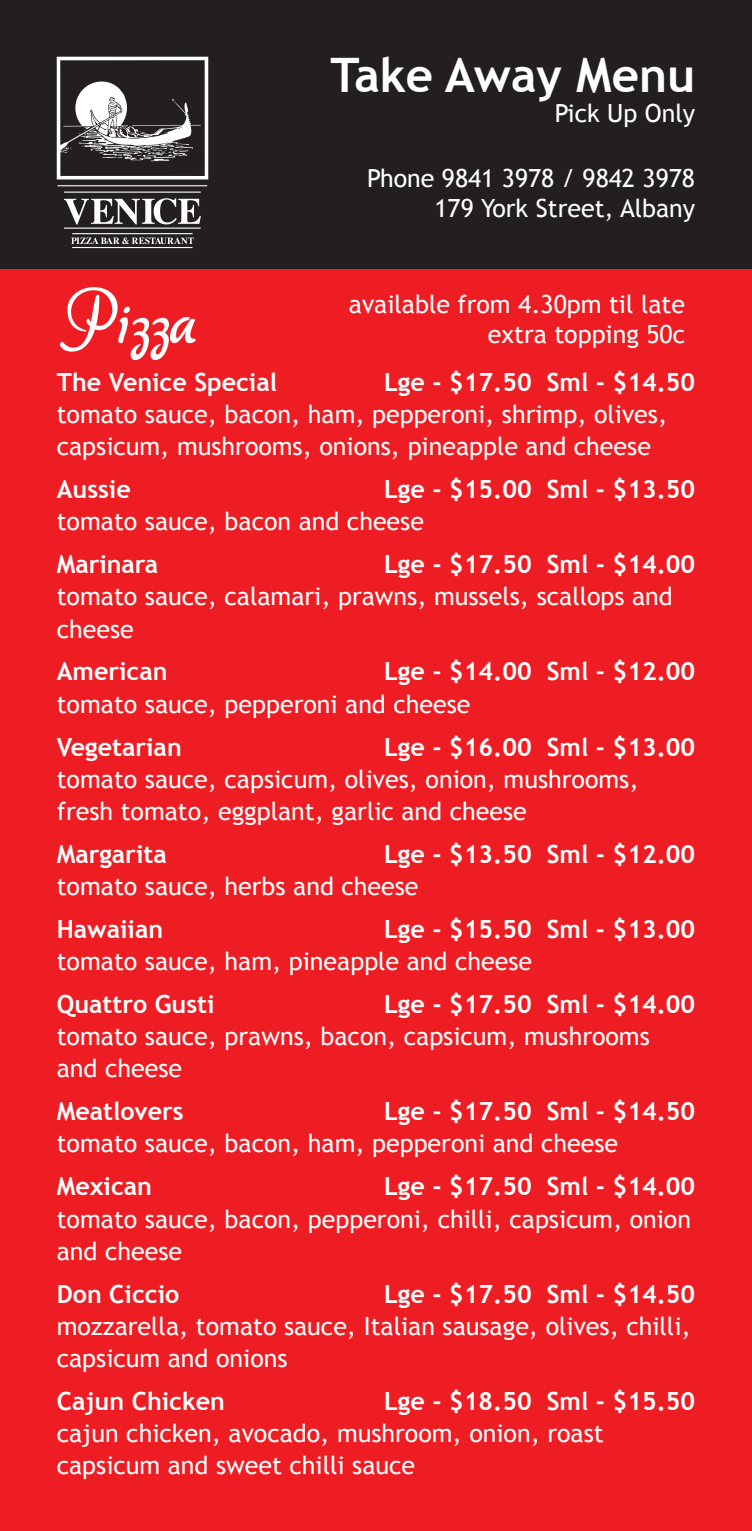
<style>
.page{position:relative;width:752px;height:1531px;background:#fff}
.page>*{position:absolute;margin:0;border:0;box-sizing:border-box;transform-origin:0 0}
.t1{font:65px "aka Dora";color:#fff}
.t2{font:700 47.5px "Trebuchet MS";color:#fff}
.ingredients{font:25px/32.2px "Trebuchet MS";color:#fff}
.Pizza{font:700 25px "Trebuchet MS";color:#fff}
</style>
<div class="page">
<div style="left:0;top:0;width:751px;height:269px;background:#231f20"></div>
<svg style="left:57px;top:57px;width:151px;height:191px"></svg>
<div style="left:0;top:269px;width:751px;height:1262px;background:#ee1d23"></div>
<p class="t2" style="left:330px;top:45px;width:366px">Take Away Menu</p>
<p class="ingredients" style="left:554px;top:97px;width:142px">Pick Up Only</p>
<p class="ingredients" style="left:367px;top:164px;width:329px;line-height:30px;text-align:right">Phone 9841 3978 / 9842 3978<br>179 York Street, Albany</p>
<p class="t1" style="left:67px;top:276px;width:131px">Pizza</p>
<p class="ingredients" style="left:348px;top:290px;width:337px;line-height:30px;text-align:right">available from 4.30pm til late extra topping 50c</p>
<p class="Pizza" style="left:57px;top:366px;width:222px">The Venice Special</p>
<p class="Pizza" style="left:384px;top:366px;width:312px">Lge - $17.50 Sml - $14.50</p>
<p class="ingredients" style="left:57px;top:398px;width:611px">tomato sauce, bacon, ham, pepperoni, shrimp, olives, capsicum, mushrooms, onions, pineapple and cheese</p>
<p class="Pizza" style="left:57px;top:473px;width:75px">Aussie</p>
<p class="Pizza" style="left:384px;top:473px;width:312px">Lge - $15.00 Sml - $13.50</p>
<p class="ingredients" style="left:57px;top:506px;width:368px">tomato sauce, bacon and cheese</p>
<p class="Pizza" style="left:57px;top:549px;width:103px">Marinara</p>
<p class="Pizza" style="left:384px;top:549px;width:312px">Lge - $17.50 Sml - $14.00</p>
<p class="ingredients" style="left:57px;top:581px;width:617px">tomato sauce, calamari, prawns, mussels, scallops and cheese</p>
<p class="Pizza" style="left:57px;top:656px;width:112px">American</p>
<p class="Pizza" style="left:384px;top:656px;width:312px">Lge - $14.00 Sml - $12.00</p>
<p class="ingredients" style="left:57px;top:688px;width:415px">tomato sauce, pepperoni and cheese</p>
<p class="Pizza" style="left:57px;top:731px;width:126px">Vegetarian</p>
<p class="Pizza" style="left:384px;top:731px;width:312px">Lge - $16.00 Sml - $13.00</p>
<p class="ingredients" style="left:57px;top:763px;width:583px">tomato sauce, capsicum, olives, onion, mushrooms, fresh tomato, eggplant, garlic and cheese</p>
<p class="Pizza" style="left:57px;top:838px;width:111px">Margarita</p>
<p class="Pizza" style="left:384px;top:838px;width:312px">Lge - $13.50 Sml - $12.00</p>
<p class="ingredients" style="left:57px;top:870px;width:363px">tomato sauce, herbs and cheese</p>
<p class="Pizza" style="left:57px;top:913px;width:108px">Hawaiian</p>
<p class="Pizza" style="left:384px;top:913px;width:312px">Lge - $15.50 Sml - $13.00</p>
<p class="ingredients" style="left:57px;top:945px;width:476px">tomato sauce, ham, pineapple and cheese</p>
<p class="Pizza" style="left:57px;top:988px;width:159px">Quattro Gusti</p>
<p class="Pizza" style="left:384px;top:988px;width:312px">Lge - $17.50 Sml - $14.00</p>
<p class="ingredients" style="left:57px;top:1020px;width:594px">tomato sauce, prawns, bacon, capsicum, mushrooms and cheese</p>
<p class="Pizza" style="left:57px;top:1096px;width:128px">Meatlovers</p>
<p class="Pizza" style="left:384px;top:1096px;width:312px">Lge - $17.50 Sml - $14.50</p>
<p class="ingredients" style="left:57px;top:1128px;width:562px">tomato sauce, bacon, ham, pepperoni and cheese</p>
<p class="Pizza" style="left:57px;top:1171px;width:97px">Mexican</p>
<p class="Pizza" style="left:384px;top:1171px;width:312px">Lge - $17.50 Sml - $14.00</p>
<p class="ingredients" style="left:57px;top:1203px;width:635px">tomato sauce, bacon, pepperoni, chilli, capsicum, onion and cheese</p>
<p class="Pizza" style="left:57px;top:1278px;width:124px">Don Ciccio</p>
<p class="Pizza" style="left:384px;top:1278px;width:312px">Lge - $17.50 Sml - $14.50</p>
<p class="ingredients" style="left:57px;top:1310px;width:635px">mozzarella, tomato sauce, Italian sausage, olives, chilli, capsicum and onions</p>
<p class="Pizza" style="left:57px;top:1385px;width:170px">Cajun Chicken</p>
<p class="Pizza" style="left:384px;top:1385px;width:312px">Lge - $18.50 Sml - $15.50</p>
<p class="ingredients" style="left:57px;top:1417px;width:548px">cajun chicken, avocado, mushroom, onion, roast capsicum and sweet chilli sauce</p>
</div>
